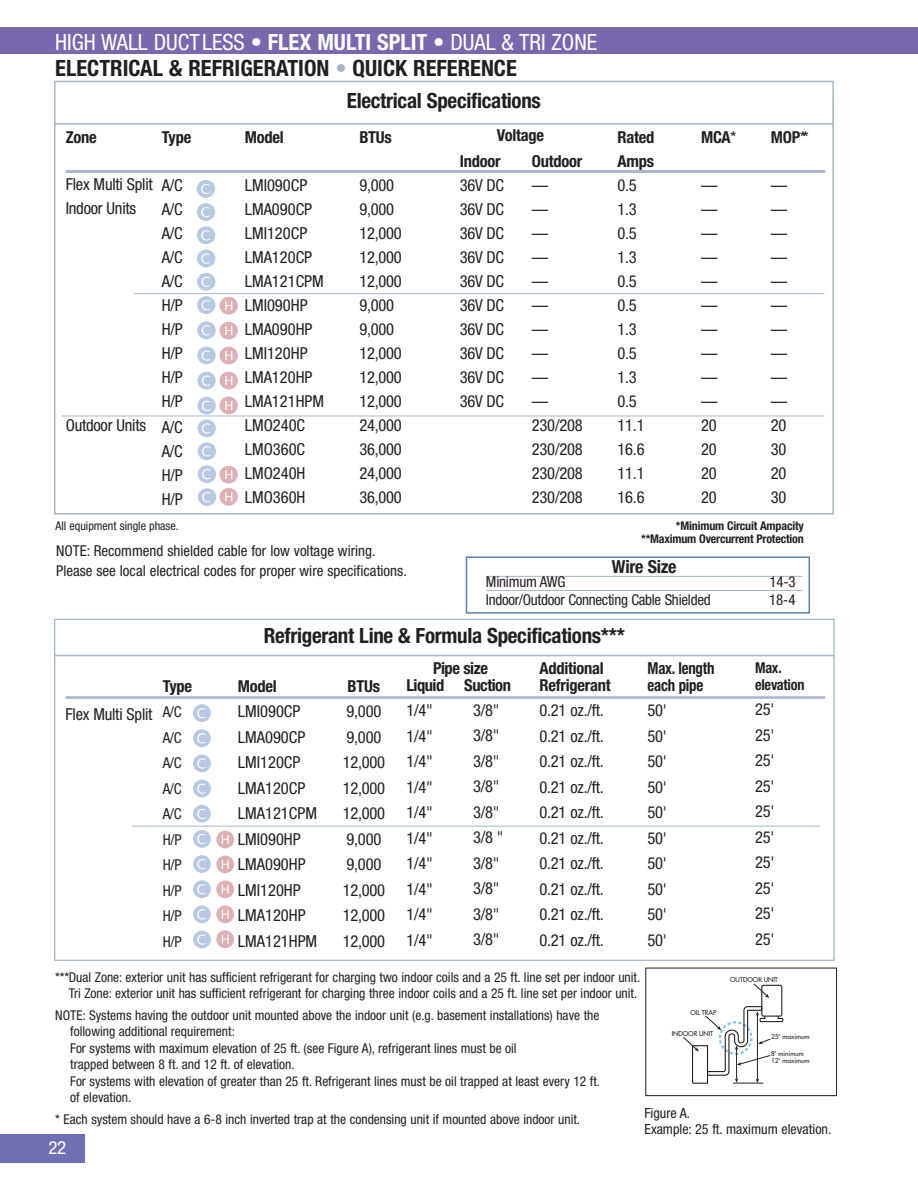
<style>
.page{position:relative;width:918px;height:1188px;background:#fff}
.page>*{position:absolute;margin:0;border:0;box-sizing:border-box;transform-origin:0 0}
.t1{font:700 condensed 22.5px "Helvetica Neue";color:#231f20}
.t2{font:condensed 22.35px "Helvetica Neue";color:#fff}
.t3{font:700 condensed 21px "Helvetica Neue";letter-spacing:-.015em;color:#231f20}
.t4{font:700 condensed 18px "Helvetica Neue";letter-spacing:-.015em;color:#231f20}
.t5{font:condensed 18px "Helvetica Neue";color:#fff;scale:1.06 1}
.t6{font:condensed 16.5px/24px "Helvetica Neue";letter-spacing:-.015em;color:#231f20;text-align:justify}
.t7{font:700 condensed 16.5px/16.5px "Helvetica Neue";letter-spacing:-.015em;color:#231f20}
.t8{font:700 condensed 16.5px/16.6px "Helvetica Neue";letter-spacing:-.015em;color:#231f20;scale:.9 1}
.t9{font:condensed 15px/25.5px "Helvetica Neue";color:#231f20;text-align:justify}
.t10{font:condensed 15px "Helvetica Neue";letter-spacing:-.02em;color:#231f20}
.t11{font:700 condensed 15px/16.5px "Helvetica Neue";letter-spacing:-.015em;color:#231f20;scale:.95 1}
.t12{font:condensed 14.1px/16.8px "Helvetica Neue";color:#231f20}
.t13{font:condensed 13.5px/16.5px "Helvetica Neue";color:#231f20;text-align:right}
.t14{font:700 condensed 12px/13.5px "Helvetica Neue";letter-spacing:-.015em;color:#231f20;text-align:right}
.t15{font:condensed 12px "Helvetica Neue";color:#231f20}
.t16{font:6.6px/7.9px "Futura";color:#231f20}
.s1{font-size:22.5px}
.s2{font-weight:700}
.s3{color:#a5b6cd}
.s4{font-weight:400}
</style>
<div class="page">
<div style="left:0;top:27px;width:918px;height:27px;background:#7a68ae"></div>
<div style="left:0;top:1134px;width:84px;height:28px;background:#716fb3"></div>
<hr style="left:66px;top:170px;width:759px;height:3px;background:#a5b6cd">
<div style="left:54px;top:81px;width:780px;height:44px;border:2px solid #a5b6cd"></div>
<div style="left:466px;top:556px;width:344px;height:58px;border:2px solid #5d83a9"></div>
<hr style="left:486px;top:576px;width:317px;height:1px;background:#a5b6cd">
<hr style="left:486px;top:590px;width:317px;height:1px;background:#a5b6cd">
<hr style="left:66px;top:696px;width:759px;height:3px;background:#a5b6cd">
<div style="left:54px;top:619px;width:781px;height:37px;border:1px solid #a5b6cd"></div>
<svg style="left:645px;top:967px;width:193px;height:130px"></svg>
<svg style="left:645px;top:968px;width:192px;height:128px"></svg>
<svg style="left:193px;top:704px;width:18px;height:18px"></svg>
<svg style="left:193px;top:729px;width:18px;height:18px"></svg>
<svg style="left:193px;top:755px;width:18px;height:17px"></svg>
<svg style="left:193px;top:780px;width:18px;height:17px"></svg>
<svg style="left:193px;top:805px;width:18px;height:18px"></svg>
<svg style="left:193px;top:905px;width:41px;height:18px"></svg>
<svg style="left:193px;top:930px;width:41px;height:18px"></svg>
<svg style="left:193px;top:830px;width:41px;height:18px"></svg>
<svg style="left:193px;top:855px;width:41px;height:18px"></svg>
<svg style="left:193px;top:880px;width:41px;height:18px"></svg>
<svg style="left:197px;top:180px;width:18px;height:64px"></svg>
<svg style="left:197px;top:250px;width:18px;height:17px"></svg>
<svg style="left:197px;top:372px;width:41px;height:17px"></svg>
<svg style="left:197px;top:397px;width:41px;height:109px"></svg>
<svg style="left:197px;top:273px;width:41px;height:42px"></svg>
<svg style="left:197px;top:321px;width:41px;height:19px"></svg>
<svg style="left:197px;top:347px;width:41px;height:17px"></svg>
<hr style="left:134px;top:293px;width:690px;height:1px;background:#a5b6cd">
<hr style="left:61px;top:416px;width:763px;height:1px;background:#a5b6cd">
<hr style="left:132px;top:826px;width:688px;height:1px;background:#a5b6cd">
<h2 class="t2" style="left:55px;top:34px;width:543px">HIGH WALL DUCTLESS <span class="s1">•</span> <span class="s2">FLEX MULTI SPLIT</span> • DUAL &amp; TRI ZONE</h2>
<h1 class="t1" style="left:55px;top:60px;width:463px">ELECTRICAL &amp; REFRIGERATION <span class="s3">•</span> QUICK REFERENCE</h1>
<p class="t7" style="left:66px;top:131px;width:33px">Zone</p>
<p class="t6" style="left:66px;top:173px;width:89px">Flex Multi Split<br>Indoor Units</p>
<p class="t6" style="left:66px;top:415px;width:82px">Outdoor Units</p>
<p class="t7" style="left:162px;top:131px;width:31px">Type</p>
<p class="t6" style="left:162px;top:175px;width:22px">A/C A/C A/C A/C A/C H/P H/P H/P H/P H/P</p>
<p class="t6" style="left:162px;top:416px;width:22px">A/C A/C H/P H/P</p>
<p class="t7" style="left:245px;top:131px;width:41px">Model</p>
<p class="t6" style="left:245px;top:175px;width:81px;text-align:left">LMI090CP<br>LMA090CP<br>LMI120CP<br>LMA120CP<br>LMA121CPM<br>LMI090HP<br>LMA090HP<br>LMI120HP<br>LMA120HP<br>LMA121HPM<br>LMO240C<br>LMO360C<br>LMO240H<br>LMO360H</p>
<p class="t3" style="left:347px;top:93px;width:196px">Electrical Specifications</p>
<p class="t7" style="left:359px;top:131px;width:34px">BTUs</p>
<p class="t6" style="left:359px;top:175px;width:44px;text-align:left">9,000<br>9,000<br>12,000<br>12,000<br>12,000<br>9,000<br>9,000<br>12,000<br>12,000<br>12,000<br>24,000<br>36,000<br>24,000<br>36,000</p>
<p class="t7" style="left:497px;top:128px;width:49px">Voltage</p>
<p class="t7" style="left:460px;top:155px;width:42px">Indoor</p>
<p class="t6" style="left:460px;top:175px;width:46px">36V DC 36V DC 36V DC 36V DC 36V DC 36V DC 36V DC 36V DC 36V DC 36V DC</p>
<p class="t7" style="left:532px;top:155px;width:52px">Outdoor</p>
<p class="t6" style="left:532px;top:175px;width:52px;text-align:left">—<br>—<br>—<br>—<br>—<br>—<br>—<br>—<br>—<br>—<br>230/208<br>230/208<br>230/208<br>230/208</p>
<p class="t7" style="left:618px;top:127px;width:38px;line-height:24px">Rated<br>Amps</p>
<p class="t6" style="left:618px;top:175px;width:29px;text-align:left">0.5<br>1.3<br>0.5<br>1.3<br>0.5<br>0.5<br>1.3<br>0.5<br>1.3<br>0.5<br>11.1<br>16.6<br>11.1<br>16.6</p>
<p class="t7" style="left:701px;top:131px;width:37px">MCA<span class="s4">*</span></p>
<p class="t6" style="left:701px;top:175px;width:18px">— — — — — — — — — — 20<br>20<br>20<br>20</p>
<p class="t7" style="left:771px;top:131px;width:39px">MOP<span class="s4">**</span></p>
<p class="t6" style="left:771px;top:175px;width:18px">— — — — — — — — — — 20<br>30<br>20<br>30</p>
<p class="t15" style="left:56px;top:522px;width:125px">All equipment single phase.</p>
<p class="t9" style="left:56px;top:543px;width:352px;line-height:19.5px">NOTE: Recommend shielded cable for low voltage wiring.<br>Please see local electrical codes for proper wire specifications.</p>
<p class="t14" style="left:641px;top:520px;width:164px">*Minimum Circuit Ampacity **Maximum Overcurrent Protection</p>
<p class="t4" style="left:612px;top:560px;width:66px">Wire Size</p>
<p class="t9" style="left:486px;top:571px;width:81px">Minimum AWG</p>
<p class="t9" style="left:770px;top:571px;width:28px">14-3</p>
<p class="t10" style="left:486px;top:595px;width:226px">Indoor/Outdoor Connecting Cable Shielded</p>
<p class="t9" style="left:769px;top:589px;width:28px">18-4</p>
<p class="t6" style="left:66px;top:704px;width:88px">Flex Multi Split</p>
<p class="t7" style="left:163px;top:679px;width:31px">Type</p>
<p class="t9" style="left:163px;top:701px;width:21px">A/C A/C A/C A/C A/C H/P H/P H/P H/P H/P</p>
<p class="t3" style="left:264px;top:628px;width:363px">Refrigerant Line &amp; Formula Specifications***</p>
<p class="t7" style="left:238px;top:679px;width:41px">Model</p>
<p class="t6" style="left:238px;top:700px;width:81px;line-height:25.5px;text-align:left">LMI090CP<br>LMA090CP<br>LMI120CP<br>LMA120CP<br>LMA121CPM<br>LMI090HP<br>LMA090HP<br>LMI120HP<br>LMA120HP<br>LMA121HPM</p>
<p class="t7" style="left:348px;top:679px;width:34px">BTUs</p>
<p class="t6" style="left:343px;top:700px;width:44px;line-height:25.5px;text-align:left">9,000<br>9,000<br>12,000<br>12,000<br>12,000<br>9,000<br>9,000<br>12,000<br>12,000<br>12,000</p>
<p class="t7" style="left:406px;top:662px;width:106px;text-align:center">Pipe size<br>Liquid Suction</p>
<p class="t6" style="left:406px;top:699px;width:28px;line-height:25.5px">1/4" 1/4" 1/4" 1/4" 1/4" 1/4" 1/4" 1/4" 1/4" 1/4"</p>
<p class="t6" style="left:473px;top:698px;width:32px;line-height:25.5px;text-align:left">3/8"<br>3/8"<br>3/8"<br>3/8"<br>3/8"<br>3/8 "<br>3/8"<br>3/8"<br>3/8"<br>3/8"</p>
<p class="t7" style="left:540px;top:662px;width:73px">Additional<br>Refrigerant</p>
<p class="t6" style="left:540px;top:699px;width:66px;line-height:25.5px">0.21 oz./ft.<br>0.21 oz./ft.<br>0.21 oz./ft.<br>0.21 oz./ft.<br>0.21 oz./ft.<br>0.21 oz./ft.<br>0.21 oz./ft.<br>0.21 oz./ft.<br>0.21 oz./ft.<br>0.21 oz./ft.</p>
<p class="t8" style="left:648px;top:662px;width:76px">Max. length each pipe</p>
<p class="t6" style="left:648px;top:699px;width:21px;line-height:25.5px">50' 50' 50' 50' 50' 50' 50' 50' 50' 50'</p>
<p class="t11" style="left:755px;top:661px;width:54px">Max. elevation</p>
<p class="t6" style="left:755px;top:698px;width:21px;line-height:25.5px">25' 25' 25' 25' 25' 25' 25' 25' 25' 25'</p>
<p class="t13" style="left:55px;top:970px;width:587px">***Dual Zone: exterior unit has sufficient refrigerant for charging two indoor coils and a 25 ft. line set per indoor unit.<br>Tri Zone: exterior unit has sufficient refrigerant for charging three indoor coils and a 25 ft. line set per indoor unit.</p>
<p class="t13" style="left:70px;top:1008px;width:531px;text-align:left;text-indent:-15px">NOTE: Systems having the outdoor unit mounted above the indoor unit (e.g. basement installations) have the following additional requirement:<br>For systems with maximum elevation of 25 ft. (see Figure A), refrigerant lines must be oil<br>trapped between 8 ft. and 12 ft. of elevation.<br>For systems with elevation of greater than 25 ft. Refrigerant lines must be oil trapped at least every 12 ft. of elevation.</p>
<p class="t13" style="left:55px;top:1112px;width:526px">* Each system should have a 6-8 inch inverted trap at the condensing unit if mounted above indoor unit.</p>
<p class="t12" style="left:645px;top:1105px;width:188px">Figure A.<br>Example: 25 ft. maximum elevation.</p>
<p class="t16" style="left:730px;top:976px;width:49px">OUTDOOR UNIT</p>
<p class="t16" style="left:690px;top:1009px;width:27px">OIL TRAP</p>
<p class="t16" style="left:672px;top:1030px;width:43px">INDOOR UNIT</p>
<p class="t16" style="left:771px;top:1033px;width:40px">25' maximum</p>
<p class="t16" style="left:771px;top:1050px;width:40px">8' minimum<br>12' maximum</p>
<p class="t5" style="left:48px;top:1141px;width:18px">22</p>
</div>
